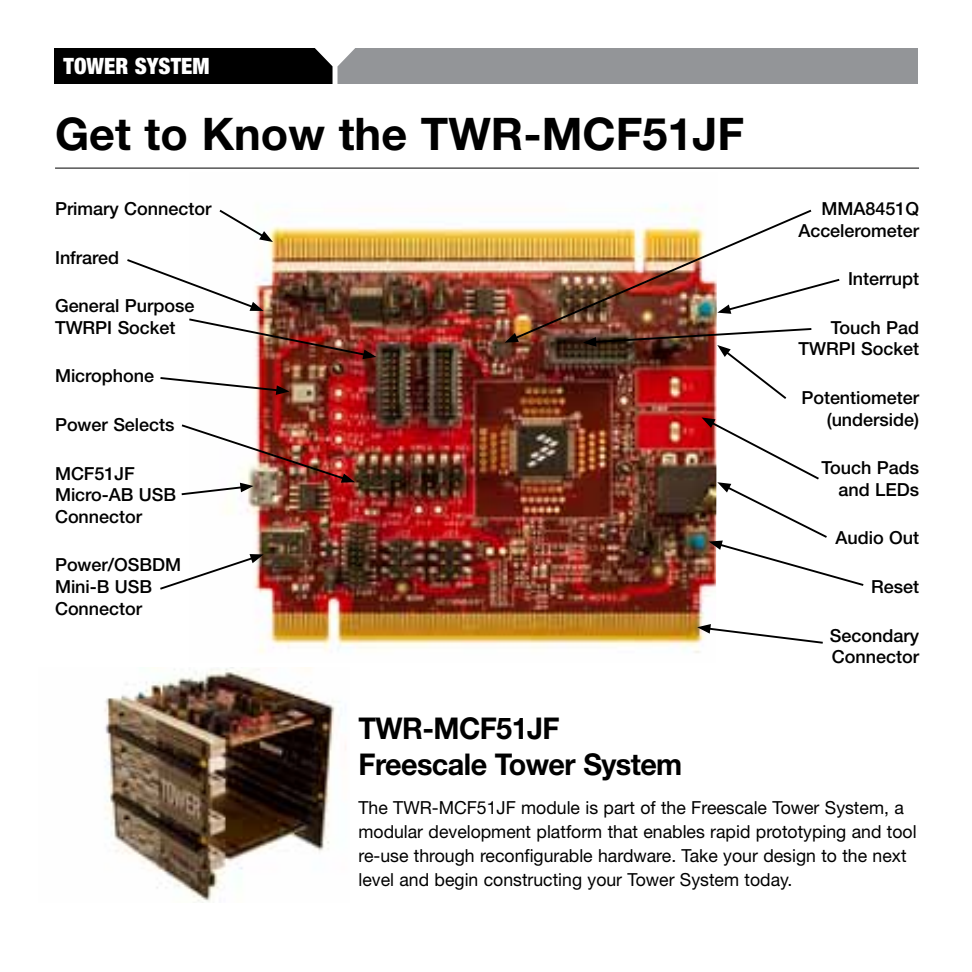
<style>
.page{position:relative;width:972px;height:972px;background:#fff}
.page>*{position:absolute;margin:0;border:0;box-sizing:border-box;transform-origin:0 0}
.t1{font:700 45px "Helvetica Neue LT Pro";color:#000}
.t2{font:700 30px/36px "Helvetica Neue LT Pro";letter-spacing:-.02em;color:#000;scale:.96 1}
.t3{font:900 condensed 22.5px "Helvetica Neue LT Pro";color:#fff}
.t4{font:500 18px/21.6px "Helvetica Neue LT Pro";color:#000}
.t5{font:18px/24px "Helvetica Neue LT Pro";color:#000}
</style>
<div class="page">
<img style="left:104px;top:667px;width:242px;height:235px">
<img style="left:226px;top:204px;width:491px;height:449px">
<svg style="left:54px;top:48px;width:864px;height:36px;background:#666769"></svg>
<hr style="left:55px;top:168px;width:864px;height:1px;background:#000">
<img style="left:512px;top:208px;width:300px;height:133px">
<svg style="left:505px;top:333px;width:14px;height:10px"></svg>
<svg style="left:717px;top:277px;width:123px;height:37px"></svg>
<img style="left:583px;top:327px;width:229px;height:74px">
<svg style="left:697px;top:624px;width:126px;height:21px"></svg>
<svg style="left:701px;top:417px;width:163px;height:170px"></svg>
<svg style="left:219px;top:208px;width:54px;height:34px"></svg>
<svg style="left:127px;top:258px;width:137px;height:53px"></svg>
<img style="left:189px;top:317px;width:187px;height:42px">
<svg style="left:160px;top:376px;width:130px;height:19px"></svg>
<img style="left:181px;top:423px;width:174px;height:73px">
<svg style="left:160px;top:554px;width:104px;height:37px"></svg>
<p class="t3" style="left:64px;top:52px;width:147px">TOWER SYSTEM</p>
<h1 class="t1" style="left:55px;top:105px;width:691px">Get to Know the TWR-MCF51JF</h1>
<p class="t4" style="left:55px;top:198px;width:158px">Primary Connector</p>
<p class="t4" style="left:55px;top:246px;width:66px">Infrared</p>
<p class="t4" style="left:55px;top:295px;width:141px">General Purpose<br>TWRPI Socket</p>
<p class="t4" style="left:55px;top:365px;width:101px">Microphone</p>
<p class="t4" style="left:55px;top:414px;width:121px">Power Selects</p>
<p class="t4" style="left:55px;top:462px;width:123px">MCF51JF<br>Micro-AB USB<br>Connector</p>
<p class="t4" style="left:55px;top:554px;width:128px">Power/OSBDM<br>Mini-B USB<br>Connector</p>
<p class="t4" style="left:798px;top:198px;width:122px;text-align:right">MMA8451Q<br>Accelerometer</p>
<p class="t4" style="left:848px;top:268px;width:73px">Interrupt</p>
<p class="t4" style="left:799px;top:316px;width:122px;text-align:right">Touch Pad<br>TWRPI Socket</p>
<p class="t4" style="left:801px;top:387px;width:119px;text-align:right">Potentiometer (underside)</p>
<p class="t4" style="left:821px;top:457px;width:99px;text-align:right">Touch Pads and LEDs</p>
<p class="t4" style="left:835px;top:527px;width:85px">Audio Out</p>
<p class="t4" style="left:871px;top:576px;width:49px">Reset</p>
<p class="t4" style="left:830px;top:624px;width:91px">Secondary<br>Connector</p>
<h2 class="t2" style="left:358px;top:709px;width:339px">TWR-MCF51JF<br>Freescale Tower System</h2>
<p class="t5" style="left:358px;top:795px;width:560px">The TWR-MCF51JF module is part of the Freescale Tower System, a modular development platform that enables rapid prototyping and tool re-use through reconfigurable hardware. Take your design to the next level and begin constructing your Tower System today.</p>
</div>
